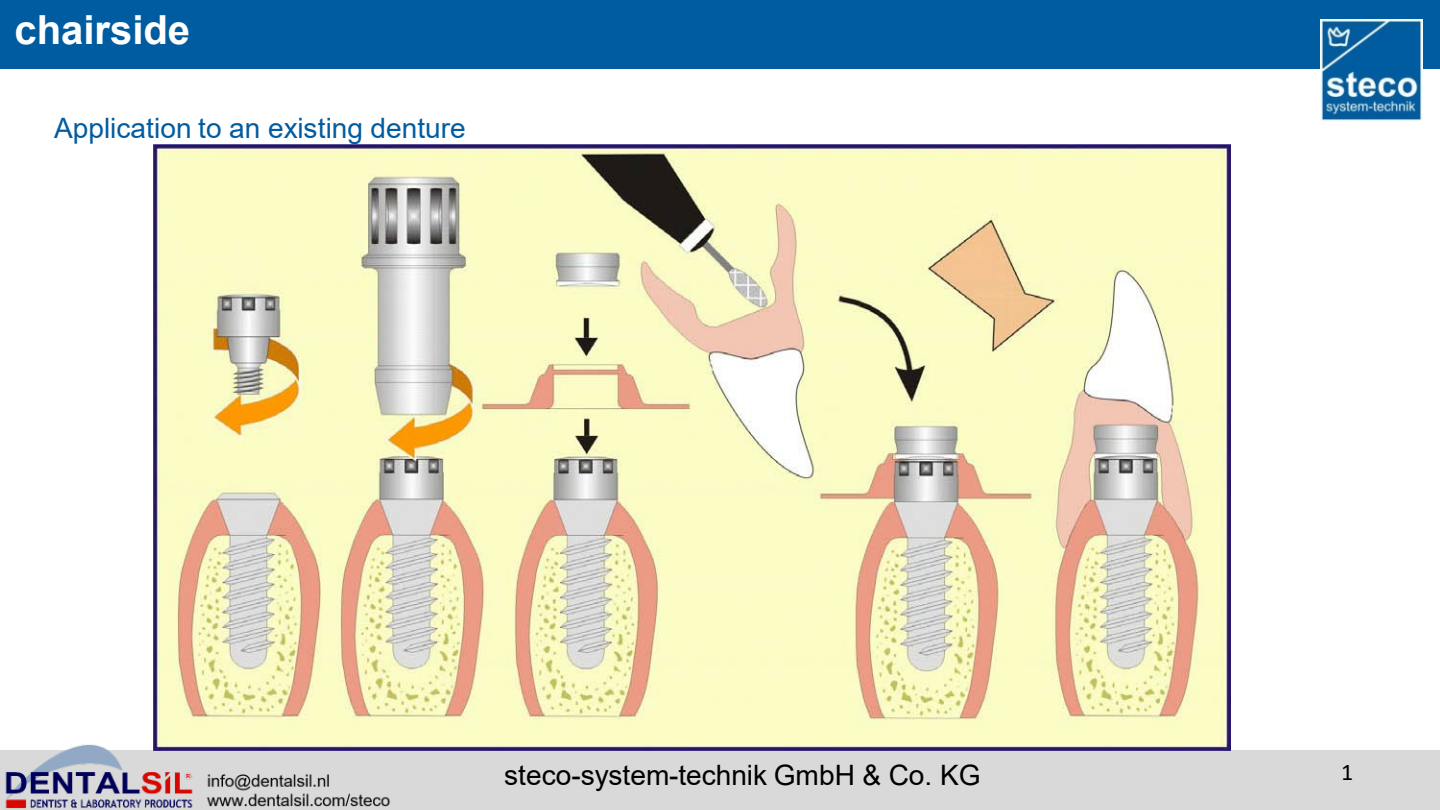
<style>
.page{position:relative;width:1440px;height:810px;background:#fff}
.page>*{position:absolute;margin:0;border:0;box-sizing:border-box;transform-origin:0 0}
.t1{font:700 40px "Arial";color:#fff}
.t2{font:28px "Arial";color:#000}
.t3{font:28px "Arial";color:#005ca1}
.t4{font:24px "Calibri";color:#000}
</style>
<div class="page">
<div style="left:0;top:751px;width:1440px;height:59px;background:#d9d9d9"></div>
<div style="left:0;top:0;width:1440px;height:68px;background:#005ca1"></div>
<img style="left:1321px;top:19px;width:102px;height:103px">
<img style="left:153px;top:144px;width:1077px;height:606px">
<img style="left:0;top:742px;width:396px;height:67px">
<h1 class="t1" style="left:14px;top:15px;width:177px">chairside</h1>
<p class="t3" style="left:54px;top:117px;width:413px">Application to an existing denture</p>
<p class="t2" style="left:504px;top:765px;width:478px">steco-system-technik GmbH &amp; Co. KG</p>
<p class="t4" style="left:1341px;top:762px;width:14px">1</p>
</div>
